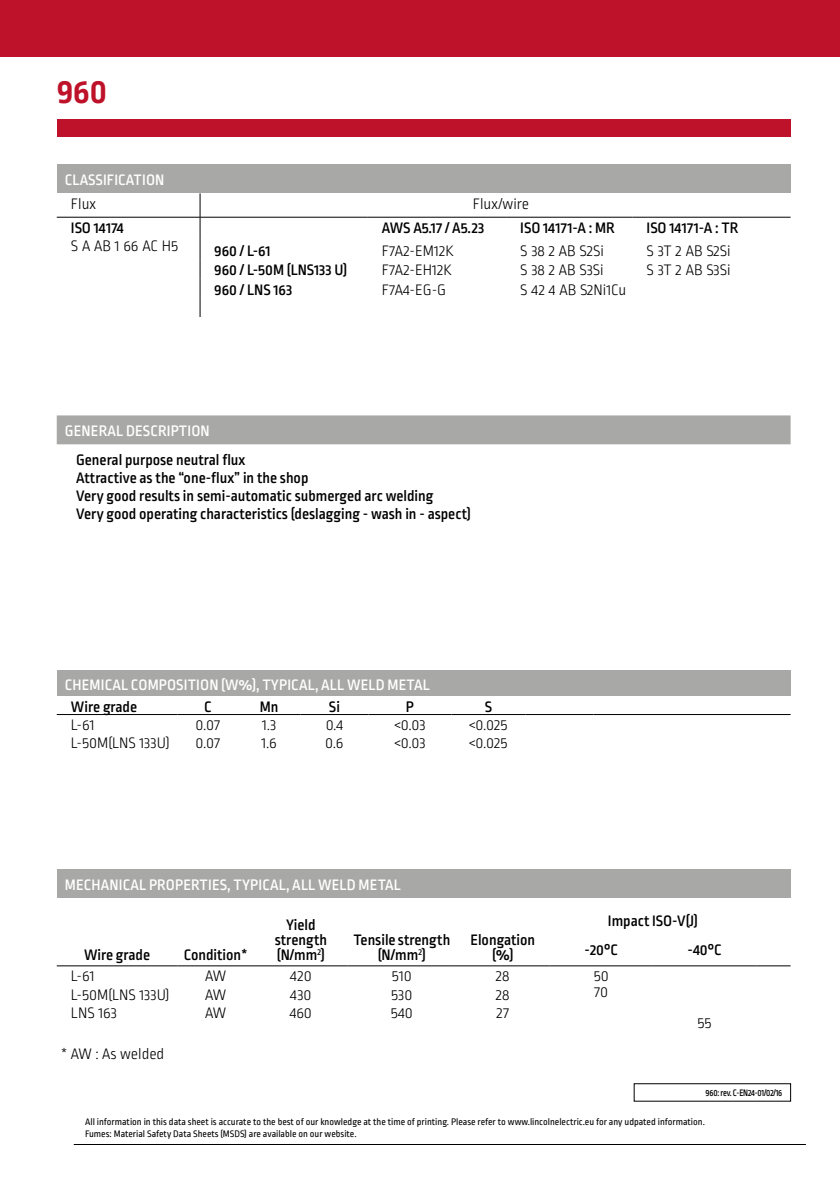
<style>
.page{position:relative;width:840px;height:1191px;background:#fff}
.page>*{position:absolute;margin:0;border:0;box-sizing:border-box;transform-origin:0 0}
.t1{font:700 36px "Ropa Sans Pro";color:#bd122a}
.t2{font:500 16px/15.4px "Ropa Sans Pro";color:#000;text-align:center}
.t3{font:300 16px/18px "Ropa Sans Pro";color:#000}
.t4{font:500 16px "Ropa Sans Pro";letter-spacing:.01em;color:#fff}
.t5{font:10px/11.4px "Ropa Sans Pro";color:#000}
.t6{font:500 10px "Ropa Sans Pro";letter-spacing:-.02em;color:#000;scale:.87 1}
</style>
<div class="page">
<div style="left:0;top:0;width:839px;height:57px;background:#bd122a"></div>
<div style="left:57px;top:119px;width:733px;height:17px;background:#bd122a"></div>
<hr style="left:74px;top:1144px;width:731px;height:1px;background:#000">
<div style="left:57px;top:415px;width:733px;height:29px;background:#a8a8a7"></div>
<div style="left:57px;top:164px;width:733px;height:29px;background:#a8a8a7"></div>
<svg style="left:200px;top:193px;width:1px;height:124px"></svg>
<hr style="left:57px;top:217px;width:143px;height:1px;background:#000">
<hr style="left:200px;top:217px;width:167px;height:1px;background:#000">
<hr style="left:367px;top:217px;width:139px;height:1px;background:#000">
<hr style="left:506px;top:217px;width:126px;height:1px;background:#000">
<hr style="left:632px;top:217px;width:158px;height:1px;background:#000">
<div style="left:57px;top:670px;width:733px;height:26px;background:#a8a8a7"></div>
<hr style="left:57px;top:714px;width:120px;height:1px;background:#000">
<hr style="left:177px;top:714px;width:61px;height:1px;background:#000">
<hr style="left:238px;top:714px;width:62px;height:1px;background:#000">
<hr style="left:300px;top:714px;width:68px;height:1px;background:#000">
<hr style="left:368px;top:714px;width:83px;height:1px;background:#000">
<hr style="left:451px;top:714px;width:74px;height:1px;background:#000">
<hr style="left:525px;top:714px;width:68px;height:1px;background:#000">
<hr style="left:593px;top:714px;width:59px;height:1px;background:#000">
<hr style="left:652px;top:714px;width:66px;height:1px;background:#000">
<hr style="left:718px;top:714px;width:72px;height:1px;background:#000">
<div style="left:57px;top:869px;width:733px;height:28px;background:#a8a8a7"></div>
<hr style="left:57px;top:965px;width:120px;height:1px;background:#000">
<hr style="left:177px;top:965px;width:77px;height:1px;background:#000">
<hr style="left:254px;top:965px;width:93px;height:1px;background:#000">
<hr style="left:347px;top:965px;width:108px;height:1px;background:#000">
<hr style="left:455px;top:965px;width:94px;height:1px;background:#000">
<hr style="left:549px;top:965px;width:103px;height:1px;background:#000">
<hr style="left:652px;top:965px;width:103px;height:1px;background:#000">
<hr style="left:755px;top:965px;width:35px;height:1px;background:#000">
<h1 class="t1" style="left:57px;top:70px;width:52px">960</h1>
<p class="t4" style="left:65px;top:171px;width:101px">CLASSIFICATION</p>
<p class="t3" style="left:71px;top:196px;width:26px">Flux</p>
<p class="t3" style="left:472px;top:196px;width:58px">Flux/wire</p>
<p class="t2" style="left:71px;top:221px;width:54px">ISO 14174</p>
<p class="t3" style="left:71px;top:238px;width:109px">S A AB 1 66 AC H5</p>
<p class="t2" style="left:382px;top:221px;width:104px">AWS A5.17 / A5.23</p>
<p class="t2" style="left:520px;top:221px;width:96px">ISO 14171-A : MR</p>
<p class="t2" style="left:646px;top:221px;width:93px">ISO 14171-A : TR</p>
<p class="t2" style="left:214px;top:244px;width:58px">960 / L-61</p>
<p class="t3" style="left:382px;top:243px;width:73px">F7A2-EM12K</p>
<p class="t3" style="left:520px;top:243px;width:85px">S 38 2 AB S2Si</p>
<p class="t3" style="left:646px;top:243px;width:86px">S 3T 2 AB S2Si</p>
<p class="t2" style="left:214px;top:263px;width:134px">960 / L-50M (LNS133 U)</p>
<p class="t3" style="left:382px;top:262px;width:71px">F7A2-EH12K</p>
<p class="t3" style="left:520px;top:262px;width:85px">S 38 2 AB S3Si</p>
<p class="t3" style="left:646px;top:262px;width:85px">S 3T 2 AB S3Si</p>
<p class="t2" style="left:214px;top:282px;width:79px">960 / LNS 163</p>
<p class="t3" style="left:382px;top:281px;width:66px">F7A4-EG-G</p>
<p class="t3" style="left:520px;top:281px;width:107px">S 42 4 AB S2Ni1Cu</p>
<p class="t4" style="left:65px;top:422px;width:146px">GENERAL DESCRIPTION</p>
<p class="t2" style="left:76px;top:452px;width:396px;line-height:18px;text-align:left">General purpose neutral flux<br>Attractive as the “one-flux” in the shop<br>Very good results in semi-automatic submerged arc welding<br>Very good operating characteristics (deslagging - wash in - aspect)</p>
<p class="t4" style="left:65px;top:675px;width:366px">CHEMICAL COMPOSITION (W%), TYPICAL, ALL WELD METAL</p>
<p class="t2" style="left:71px;top:699px;width:68px">Wire grade</p>
<p class="t2" style="left:204px;top:699px;width:9px">C</p>
<p class="t2" style="left:260px;top:699px;width:20px">Mn</p>
<p class="t2" style="left:329px;top:699px;width:12px">Si</p>
<p class="t2" style="left:405px;top:699px;width:10px">P</p>
<p class="t2" style="left:484px;top:699px;width:9px">S</p>
<p class="t3" style="left:71px;top:717px;width:100px">L-61<br>L-50M(LNS 133U)</p>
<p class="t3" style="left:195px;top:717px;width:26px">0.07<br>0.07</p>
<p class="t3" style="left:261px;top:717px;width:17px">1.3<br>1.6</p>
<p class="t3" style="left:325px;top:717px;width:20px">0.4<br>0.6</p>
<p class="t3" style="left:394px;top:717px;width:33px">&lt;0.03 &lt;0.03</p>
<p class="t3" style="left:469px;top:717px;width:40px">&lt;0.025 &lt;0.025</p>
<p class="t4" style="left:65px;top:875px;width:337px">MECHANICAL PROPERTIES, TYPICAL, ALL WELD METAL</p>
<p class="t2" style="left:84px;top:948px;width:67px">Wire grade</p>
<p class="t2" style="left:184px;top:948px;width:65px">Condition*</p>
<p class="t2" style="left:274px;top:917px;width:54px">Yield strength (N/mm<sup>2</sup>)</p>
<p class="t2" style="left:353px;top:933px;width:98px">Tensile strength (N/mm<sup>2</sup>)</p>
<p class="t2" style="left:470px;top:933px;width:66px">Elongation (%)</p>
<p class="t2" style="left:584px;top:907px;width:115px;line-height:29px;text-align:left;text-indent:23px">Impact ISO-V(J) -20°C</p>
<p class="t2" style="left:687px;top:943px;width:35px">-40°C</p>
<p class="t3" style="left:71px;top:968px;width:100px">L-61<br>L-50M(LNS 133U)<br>LNS 163</p>
<p class="t3" style="left:205px;top:968px;width:23px;text-align:justify">AW AW AW</p>
<p class="t3" style="left:289px;top:968px;width:24px;text-align:justify">420<br>430<br>460</p>
<p class="t3" style="left:390px;top:968px;width:24px;text-align:justify">510<br>530<br>540</p>
<p class="t3" style="left:495px;top:968px;width:15px;text-align:justify">28<br>28<br>27</p>
<p class="t3" style="left:593px;top:969px;width:17px;line-height:15.4px">50<br>70</p>
<p class="t3" style="left:61px;top:1046px;width:105px">* AW : As welded</p>
<p class="t3" style="left:697px;top:1014px;width:16px">55</p>
<p class="t6" style="left:705px;top:1087px;width:89px">960: rev. C-EN24-01/02/16</p>
<p class="t5" style="left:85px;top:1116px;width:621px">All information in this data sheet is accurate to the best of our knowledge at the time of printing. Please refer to www.lincolnelectric.eu for any udpated information.<br>Fumes: Material Safety Data Sheets (MSDS) are available on our website.</p>
</div>
